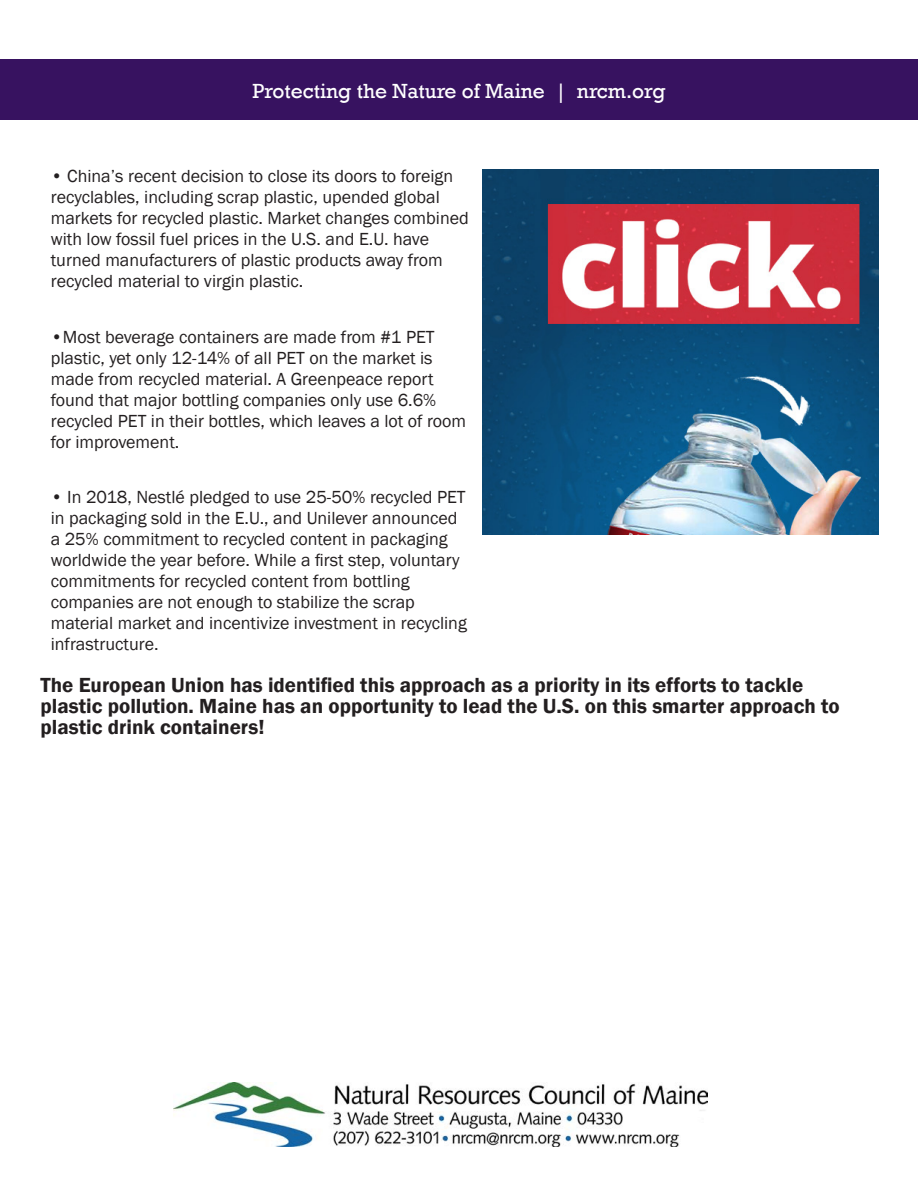
<style>
.page{position:relative;width:918px;height:1188px;background:#fff}
.page>*{position:absolute;margin:0;border:0;box-sizing:border-box;transform-origin:0 0}
.t1{font:600 21px/21px "Franklin Gothic";color:#231f20}
.t2{font:21px "Rockwell";color:#fff}
.t3{font:18px/21px "Franklin Gothic";color:#231f20}
</style>
<div class="page">
<div style="left:0;top:59px;width:918px;height:61px;background:#371260"></div>
<img style="left:174px;top:1082px;width:534px;height:64px">
<img style="left:483px;top:170px;width:396px;height:365px">
<p class="t2" style="left:253px;top:79px;width:414px">Protecting the Nature of Maine | nrcm.org</p>
<p class="t3" style="left:51px;top:166px;width:420px">• China’s recent decision to close its doors to foreign recyclables, including scrap plastic, upended global markets for recycled plastic. Market changes combined with low fossil fuel prices in the U.S. and E.U. have turned manufacturers of plastic products away from recycled material to virgin plastic.</p>
<p class="t3" style="left:51px;top:327px;width:417px">•Most beverage containers are made from #1 PET plastic, yet only 12-14% of all PET on the market is made from recycled material. A Greenpeace report found that major bottling companies only use 6.6% recycled PET in their bottles, which leaves a lot of room for improvement.</p>
<p class="t3" style="left:51px;top:487px;width:418px">• In 2018, Nestlé pledged to use 25-50% recycled PET in packaging sold in the E.U., and Unilever announced a 25% commitment to recycled content in packaging worldwide the year before. While a first step, voluntary commitments for recycled content from bottling companies are not enough to stabilize the scrap material market and incentivize investment in recycling infrastructure.</p>
<p class="t1" style="left:40px;top:675px;width:801px">The European Union has identified this approach as a priority in its efforts to tackle plastic pollution. Maine has an opportunity to lead the U.S. on this smarter approach to plastic drink containers!</p>
</div>
